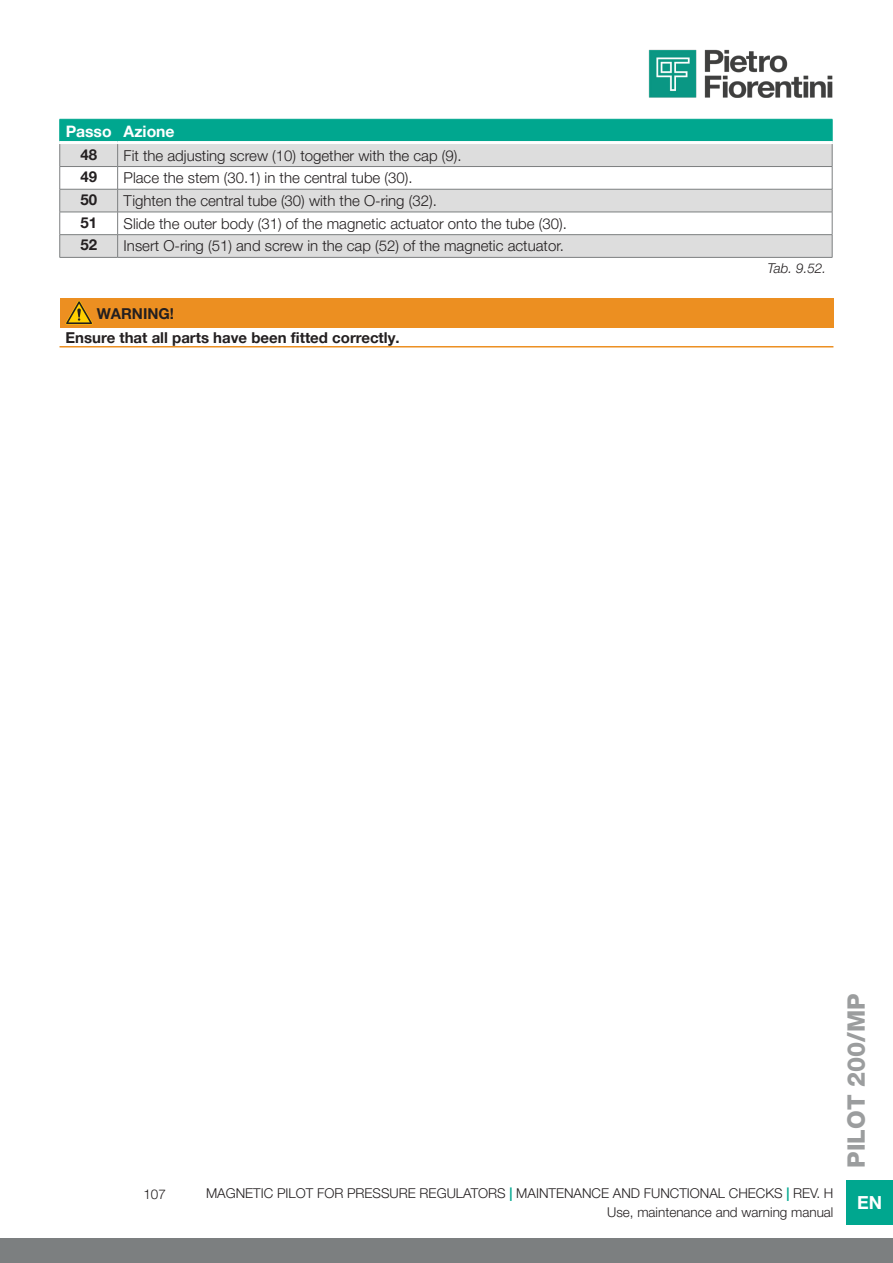
<style>
.page{position:relative;width:893px;height:1263px;background:#fff}
.page>*{position:absolute;margin:0;border:0;box-sizing:border-box;transform-origin:0 0}
.t1{font:800 24px "Helvetica Neue LT Pro";color:#9b9d9e}
.t2{font:700 18px "Helvetica Neue LT Pro";color:#fff}
.Helvetica_Neue_LT_Pro_75_Bold_10_5_Sx_Bi{font:700 15.75px "Helvetica Neue LT Pro";color:#fff}
.Helvetica_Neue_LT_Pro_75_Bold_10_5_Centr{font:700 15.75px "Helvetica Neue LT Pro";letter-spacing:-.005em;color:#fff}
.Corpo_Testo_Helvetica_Neue_LT_Pro_45_Lig{font:300 15px "Helvetica Neue LT Pro";color:#231f20}
.Helvetica_Neue_LT_Pro_75_Bold_10_Sx_Nero{font:700 15px "Helvetica Neue LT Pro";color:#231f20}
.Helvetica_Neue_LT_Pro_75_Bold_10_Sx_AVVE{font:700 15px "Helvetica Neue LT Pro";color:#231f20}
.t3{font:300 13.5px "Helvetica Neue LT Pro";color:#231f20}
.t4{font:italic 300 13.5px "Helvetica Neue LT Pro";color:#231f20}
.s1{font-weight:700;color:#00a78f}
</style>
<div class="page">
<div style="left:0;top:1238px;width:893px;height:25px;background:#7c7f80"></div>
<div style="left:846px;top:1180px;width:47px;height:45px;background:#00a78f"></div>
<img style="left:648px;top:49px;width:185px;height:49px">
<svg style="left:59px;top:119px;width:774px;height:138px"></svg>
<hr style="left:60px;top:141px;width:58px;height:3px;background:#fff">
<hr style="left:118px;top:141px;width:714px;height:3px;background:#fff">
<hr style="left:60px;top:166px;width:58px;height:1px;background:#7c7f80">
<hr style="left:118px;top:166px;width:714px;height:1px;background:#7c7f80">
<hr style="left:60px;top:189px;width:58px;height:1px;background:#7c7f80">
<hr style="left:118px;top:189px;width:714px;height:1px;background:#7c7f80">
<hr style="left:60px;top:212px;width:58px;height:1px;background:#7c7f80">
<hr style="left:118px;top:212px;width:714px;height:1px;background:#7c7f80">
<hr style="left:60px;top:234px;width:58px;height:1px;background:#7c7f80">
<hr style="left:118px;top:234px;width:714px;height:1px;background:#7c7f80">
<hr style="left:60px;top:257px;width:58px;height:1px;background:#7c7f80">
<hr style="left:118px;top:257px;width:714px;height:1px;background:#7c7f80">
<div style="left:60px;top:298px;width:773px;height:30px;background:#ec8f21"></div>
<hr style="left:60px;top:346px;width:773px;height:1px;background:#ec8f21">
<svg style="left:66px;top:301px;width:27px;height:24px"></svg>
<p class="Helvetica_Neue_LT_Pro_75_Bold_10_5_Centr" style="left:66px;top:121px;width:47px">Passo</p>
<p class="Helvetica_Neue_LT_Pro_75_Bold_10_5_Sx_Bi" style="left:124px;top:121px;width:53px">Azione</p>
<p class="Helvetica_Neue_LT_Pro_75_Bold_10_Sx_Nero" style="left:80px;top:145px;width:18px">48</p>
<p class="Corpo_Testo_Helvetica_Neue_LT_Pro_45_Lig" style="left:124px;top:146px;width:339px">Fit the adjusting screw (10) together with the cap (9).</p>
<p class="Helvetica_Neue_LT_Pro_75_Bold_10_Sx_Nero" style="left:80px;top:168px;width:18px">49</p>
<p class="Corpo_Testo_Helvetica_Neue_LT_Pro_45_Lig" style="left:124px;top:169px;width:291px">Place the stem (30.1) in the central tube (30).</p>
<p class="Helvetica_Neue_LT_Pro_75_Bold_10_Sx_Nero" style="left:80px;top:190px;width:18px">50</p>
<p class="Corpo_Testo_Helvetica_Neue_LT_Pro_45_Lig" style="left:124px;top:191px;width:315px">Tighten the central tube (30) with the O-ring (32).</p>
<p class="Helvetica_Neue_LT_Pro_75_Bold_10_Sx_Nero" style="left:80px;top:213px;width:18px">51</p>
<p class="Corpo_Testo_Helvetica_Neue_LT_Pro_45_Lig" style="left:124px;top:214px;width:445px">Slide the outer body (31) of the magnetic actuator onto the tube (30).</p>
<p class="Helvetica_Neue_LT_Pro_75_Bold_10_Sx_Nero" style="left:80px;top:236px;width:18px">52</p>
<p class="Corpo_Testo_Helvetica_Neue_LT_Pro_45_Lig" style="left:124px;top:237px;width:442px">Insert O-ring (51) and screw in the cap (52) of the magnetic actuator.</p>
<p class="Helvetica_Neue_LT_Pro_75_Bold_10_Sx_AVVE" style="left:97px;top:304px;width:79px">WARNING!</p>
<p class="Helvetica_Neue_LT_Pro_75_Bold_10_Sx_Nero" style="left:66px;top:328px;width:336px">Ensure that all parts have been fitted correctly.</p>
<p class="t4" style="left:768px;top:260px;width:60px">Tab. 9.52.</p>
<p class="t3" style="left:143px;top:1185px;width:24px">107</p>
<p class="t3" style="left:206px;top:1185px;width:629px">MAGNETIC PILOT FOR PRESSURE REGULATORS <span class="s1">|</span> MAINTENANCE AND FUNCTIONAL CHECKS <span class="s1">|</span> REV. H</p>
<p class="t3" style="left:607px;top:1204px;width:228px">Use, maintenance and warning manual</p>
<h1 class="t1" style="left:842px;top:1168px;width:176px;rotate:-90deg">PILOT 200/MP</h1>
<p class="t2" style="left:857px;top:1191px;width:27px">EN</p>
</div>
